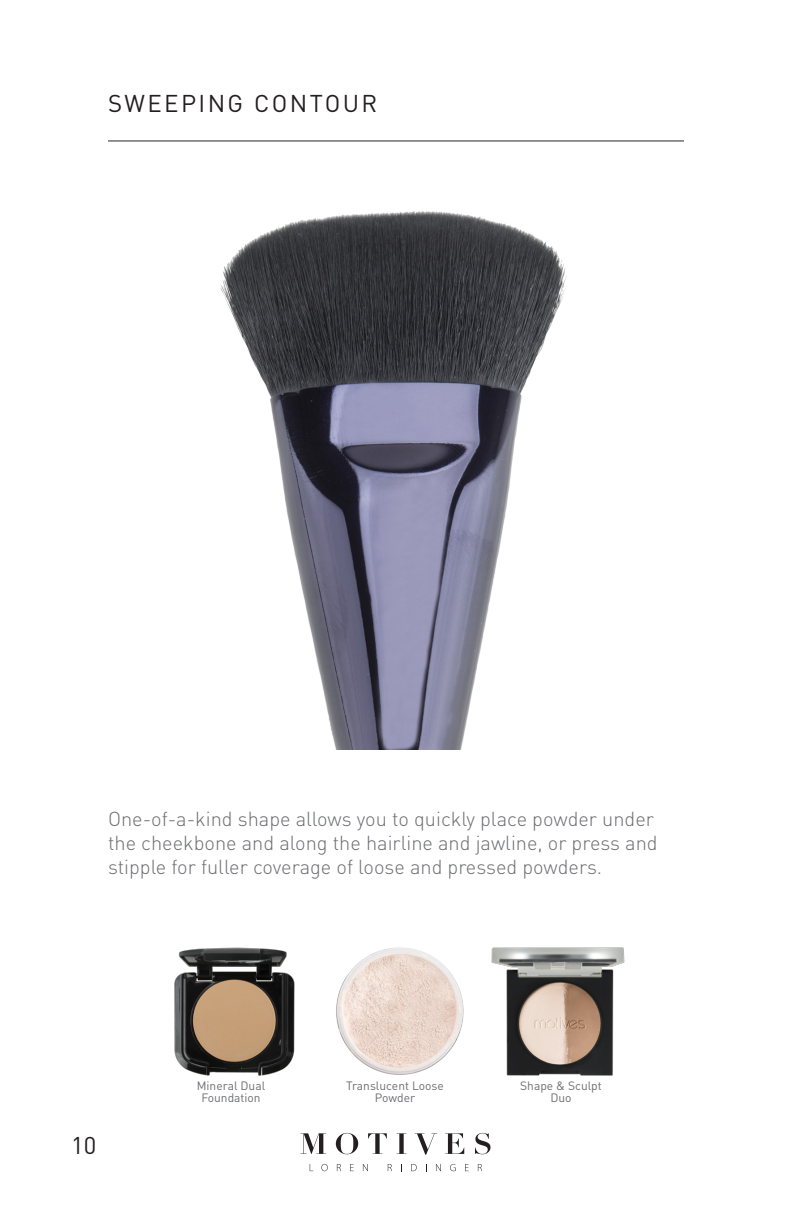
<style>
.page{position:relative;width:792px;height:1224px;background:#fff}
.page>*{position:absolute;margin:0;border:0;box-sizing:border-box;transform-origin:0 0}
.Paragraph_Style_1{font:24px "DIN";letter-spacing:.1em;color:#231f20}
.Paragraph_Style_1-2{font:300 20px/24px "DIN";color:#6c6d70}
.Paragraph_Style_1-3{font:12px/12px "DIN";color:#6c6d70;text-align:center}
</style>
<div class="page">
<hr style="left:108px;top:140px;width:576px;height:1px;background:#282526">
<img style="left:174px;top:947px;width:121px;height:129px">
<img style="left:336px;top:947px;width:128px;height:128px">
<img style="left:491px;top:947px;width:134px;height:129px">
<svg style="left:300px;top:1133px;width:26px;height:21px"></svg>
<svg style="left:336px;top:1133px;width:22px;height:21px"></svg>
<svg style="left:368px;top:1133px;width:19px;height:21px"></svg>
<svg style="left:397px;top:1133px;width:9px;height:21px"></svg>
<svg style="left:415px;top:1133px;width:22px;height:22px"></svg>
<svg style="left:445px;top:1133px;width:19px;height:21px"></svg>
<svg style="left:475px;top:1133px;width:15px;height:21px"></svg>
<svg style="left:321px;top:1164px;width:7px;height:7px"></svg>
<svg style="left:337px;top:1164px;width:4px;height:7px"></svg>
<svg style="left:350px;top:1164px;width:4px;height:7px"></svg>
<svg style="left:363px;top:1164px;width:5px;height:7px"></svg>
<svg style="left:388px;top:1164px;width:4px;height:7px"></svg>
<svg style="left:411px;top:1164px;width:6px;height:7px"></svg>
<svg style="left:436px;top:1164px;width:5px;height:7px"></svg>
<svg style="left:450px;top:1164px;width:6px;height:7px"></svg>
<svg style="left:465px;top:1164px;width:4px;height:7px"></svg>
<svg style="left:478px;top:1164px;width:4px;height:7px"></svg>
<img style="left:220px;top:211px;width:347px;height:538px">
<p class="Paragraph_Style_1" style="left:108px;top:88px;width:271px">SWEEPING CONTOUR</p>
<p class="Paragraph_Style_1-2" style="left:108px;top:806px;width:551px">One-of-a-kind shape allows you to quickly place powder under the cheekbone and along the hairline and jawline, or press and stipple for fuller coverage of loose and pressed powders.</p>
<p class="Paragraph_Style_1" style="left:71px;top:1131px;width:27px">10</p>
<p class="Paragraph_Style_1-3" style="left:197px;top:1080px;width:70px">Mineral Dual</p>
<p class="Paragraph_Style_1-3" style="left:201px;top:1092px;width:61px">Foundation</p>
<p class="Paragraph_Style_1-3" style="left:346px;top:1080px;width:99px">Translucent Loose<br>Powder</p>
<p class="Paragraph_Style_1-3" style="left:520px;top:1080px;width:83px">Shape &amp; Sculpt</p>
<p class="Paragraph_Style_1-3" style="left:550px;top:1092px;width:23px">Duo</p>
</div>
